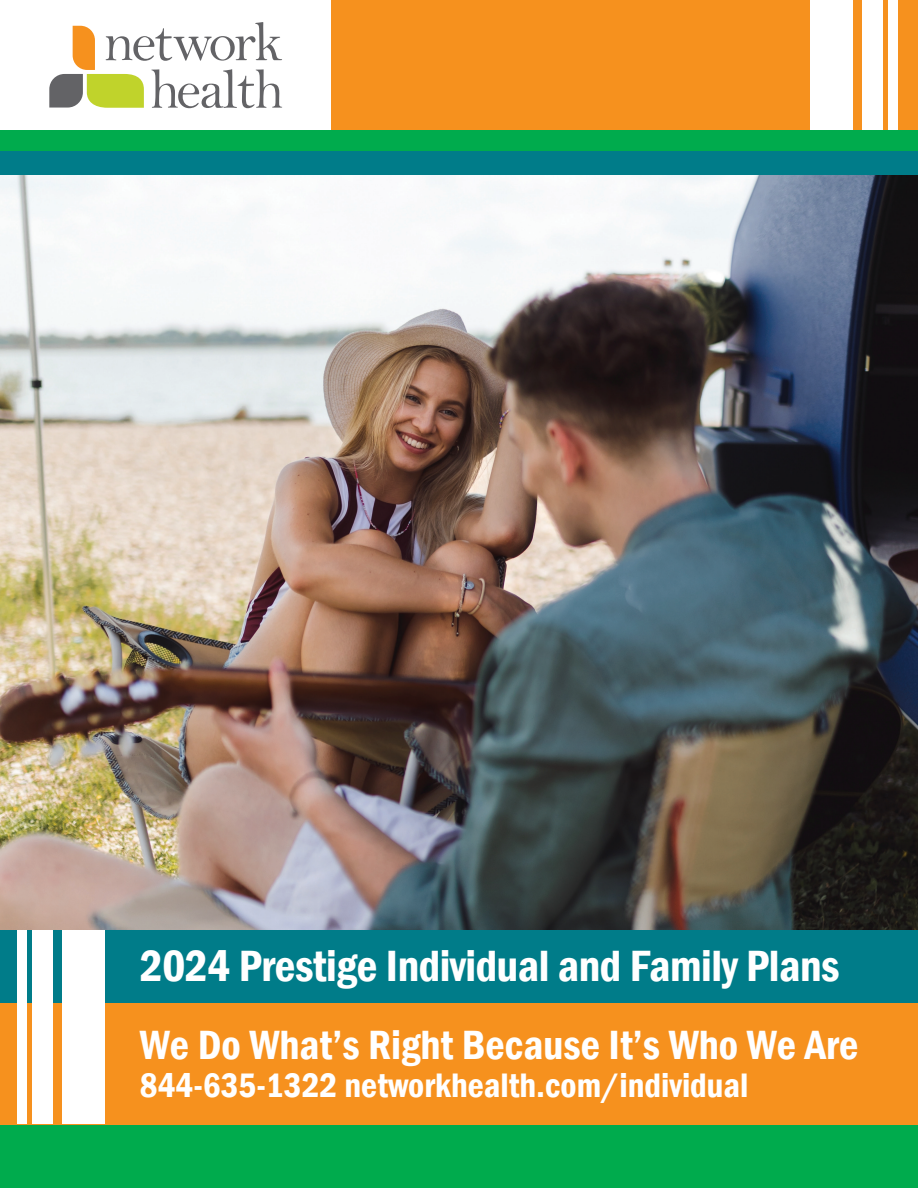
<style>
.page{position:relative;width:918px;height:1188px;background:#fff}
.page>*{position:absolute;margin:0;border:0;box-sizing:border-box;transform-origin:0 0}
.t1{font:600 condensed 45px "Franklin Gothic";letter-spacing:-.01em;color:#fff}
.t2{font:600 condensed 42px "Franklin Gothic";color:#fff}
.t3{font:600 condensed 34.95px "Franklin Gothic";color:#fff}
</style>
<div class="page">
<img style="left:0;top:174px;width:918px;height:757px">
<div style="left:0;top:1112px;width:918px;height:76px;background:#00ab4d"></div>
<div style="left:0;top:1002px;width:918px;height:122px;background:#f6911e"></div>
<svg style="left:49px;top:22px;width:233px;height:86px"></svg>
<div style="left:332px;top:0;width:586px;height:130px;background:#f6911e"></div>
<div style="left:810px;top:0;width:43px;height:130px;background:#fff"></div>
<div style="left:862px;top:0;width:21px;height:130px;background:#fff"></div>
<div style="left:888px;top:0;width:10px;height:130px;background:#fff"></div>
<div style="left:0;top:931px;width:918px;height:72px;background:#007c89"></div>
<div style="left:62px;top:931px;width:43px;height:193px;background:#fff"></div>
<div style="left:32px;top:931px;width:21px;height:193px;background:#fff"></div>
<div style="left:17px;top:931px;width:10px;height:193px;background:#fff"></div>
<div style="left:0;top:130px;width:918px;height:23px;background:#00ab4d"></div>
<div style="left:0;top:151px;width:918px;height:23px;background:#007c89"></div>
<p class="t1" style="left:140px;top:935px;width:701px">2024 Prestige Individual and Family Plans</p>
<p class="t2" style="left:140px;top:1017px;width:720px">We Do What’s Right Because It’s Who We Are</p>
<p class="t3" style="left:140px;top:1062px;width:610px">844-635-1322 networkhealth.com/individual</p>
</div>
